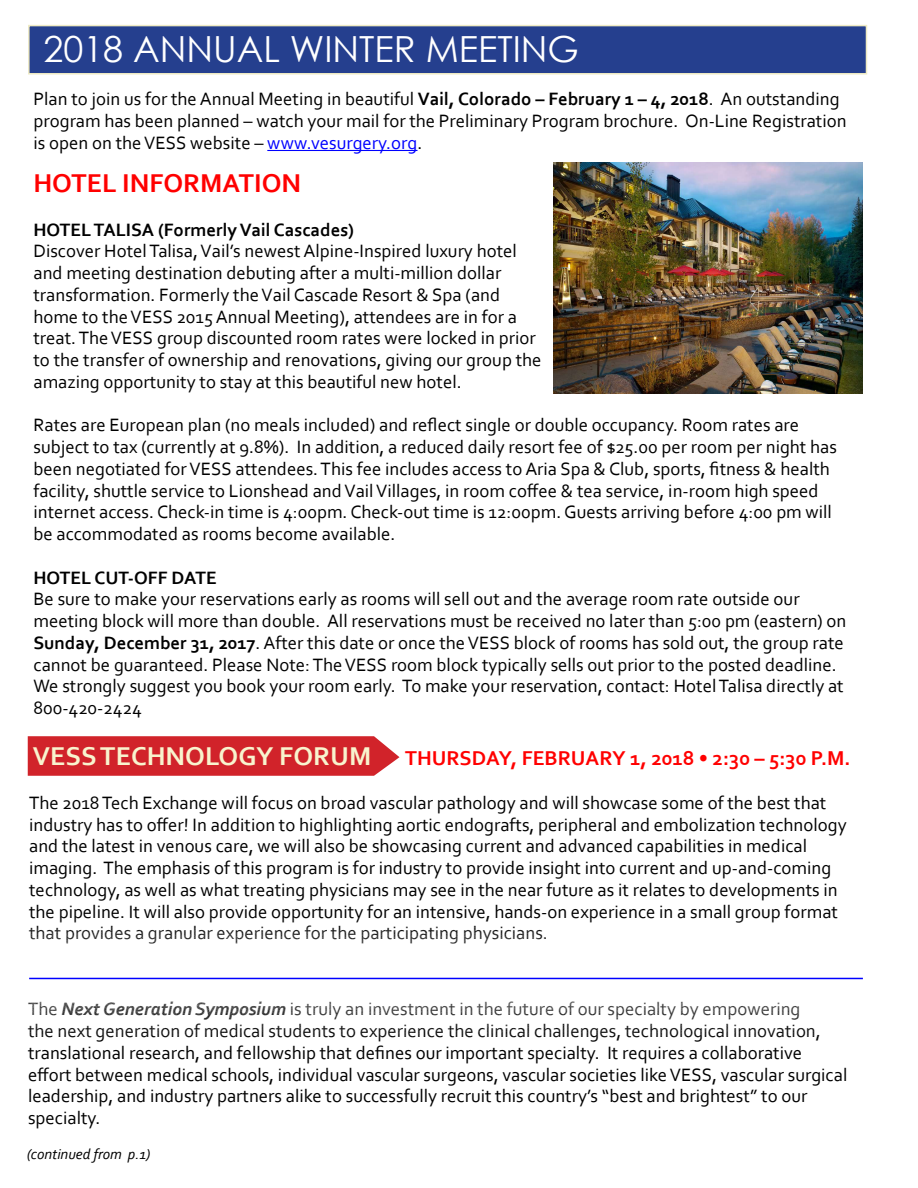
<style>
.page{position:relative;width:918px;height:1188px;background:#fff}
.page>*{position:absolute;margin:0;border:0;box-sizing:border-box;transform-origin:0 0}
.t1{font:36px "Century Gothic";color:#fff}
.t2{font:700 27px "Corbel";color:#f8f4ce}
.t3{font:700 27px "Corbel";color:#f00}
.t4{font:700 21px "Corbel";color:#f00}
.t5{font:18.75px/21.8px "Corbel";color:#000}
.t6{font:700 18.75px "Corbel";color:#000}
.t7{font:italic 15px "Corbel";color:#000}
.s1{font-weight:700}
.s2{color:#00f}
.s3{font-weight:700;font-style:italic}
</style>
<div class="page">
<svg style="left:28px;top:736px;width:372px;height:40px;background:#d22c33"></svg>
<div style="left:28px;top:25px;width:839px;height:50px;background:#253f8e;border:2px solid #efebc4"></div>
<hr style="left:267px;top:150px;width:151px;height:1px;background:#00f">
<img style="left:554px;top:162px;width:309px;height:231px">
<hr style="left:29px;top:978px;width:834px;height:1px;background:#00f">
<p class="t1" style="left:43px;top:27px;width:537px">2018 ANNUAL WINTER MEETING</p>
<p class="t5" style="left:33px;top:88px;width:815px">Plan to join us for the Annual Meeting in beautiful <span class="s1">Vail, Colorado – February 1 – 4, 2018</span>. An outstanding program has been planned – watch your mail for the Preliminary Program brochure. On-Line Registration is open on the VESS website – <span class="s2">www.vesurgery.org</span>.</p>
<p class="t3" style="left:33px;top:167px;width:269px">HOTEL INFORMATION</p>
<p class="t6" style="left:33px;top:218px;width:322px">HOTEL TALISA (Formerly Vail Cascades)</p>
<p class="t5" style="left:33px;top:240px;width:510px">Discover Hotel Talisa, Vail’s newest Alpine-Inspired luxury hotel and meeting destination debuting after a multi-million dollar transformation. Formerly the Vail Cascade Resort &amp; Spa (and home to the VESS 2015 Annual Meeting), attendees are in for a treat. The VESS group discounted room rates were locked in prior to the transfer of ownership and renovations, giving our group the amazing opportunity to stay at this beautiful new hotel.</p>
<p class="t5" style="left:33px;top:414px;width:805px">Rates are European plan (no meals included) and reflect single or double occupancy. Room rates are subject to tax (currently at 9.8%). In addition, a reduced daily resort fee of $25.00 per room per night has been negotiated for VESS attendees. This fee includes access to Aria Spa &amp; Club, sports, fitness &amp; health facility, shuttle service to Lionshead and Vail Villages, in room coffee &amp; tea service, in-room high speed internet access. Check-in time is 4:00pm. Check-out time is 12:00pm. Guests arriving before 4:00 pm will be accommodated as rooms become available.</p>
<p class="t6" style="left:33px;top:566px;width:185px">HOTEL CUT-OFF DATE</p>
<p class="t5" style="left:33px;top:588px;width:814px">Be sure to make your reservations early as rooms will sell out and the average room rate outside our meeting block will more than double. All reservations must be received no later than 5:00 pm (eastern) on <span class="s1">Sunday, December 31, 2017</span>. After this date or once the VESS block of rooms has sold out, the group rate cannot be guaranteed. Please Note: The VESS room block typically sells out prior to the posted deadline.<br>We strongly suggest you book your room early. To make your reservation, contact: Hotel Talisa directly at 800-420-2424</p>
<p class="t2" style="left:33px;top:740px;width:340px">VESS TECHNOLOGY FORUM</p>
<p class="t4" style="left:405px;top:745px;width:447px">THURSDAY, FEBRUARY 1, 2018 • 2:30 – 5:30 P.M.</p>
<p class="t5" style="left:29px;top:791px;width:819px">The 2018 Tech Exchange will focus on broad vascular pathology and will showcase some of the best that industry has to offer! In addition to highlighting aortic endografts, peripheral and embolization technology and the latest in venous care, we will also be showcasing current and advanced capabilities in medical imaging. The emphasis of this program is for industry to provide insight into current and up-and-coming technology, as well as what treating physicians may see in the near future as it relates to developments in the pipeline. It will also provide opportunity for an intensive, hands-on experience in a small group format that provides a granular experience for the participating physicians.</p>
<p class="t5" style="left:28px;top:998px;width:821px">The <span class="s3">Next Generation Symposium</span> is truly an investment in the future of our specialty by empowering<br>the next generation of medical students to experience the clinical challenges, technological innovation, translational research, and fellowship that defines our important specialty. It requires a collaborative effort between medical schools, individual vascular surgeons, vascular societies like VESS, vascular surgical leadership, and industry partners alike to successfully recruit this country’s “best and brightest” to our specialty.</p>
<p class="t7" style="left:27px;top:1144px;width:125px">(continued from p.1)</p>
</div>
